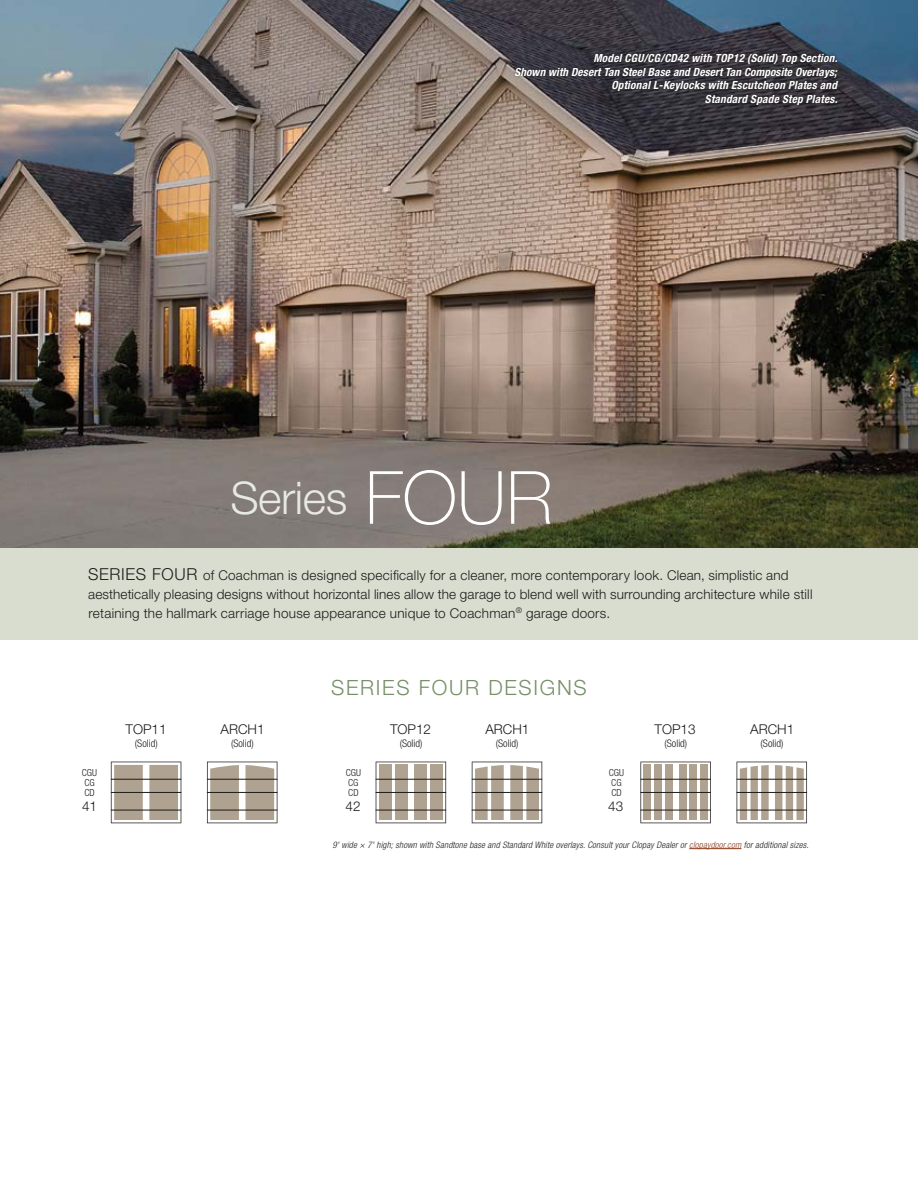
<style>
.page{position:relative;width:918px;height:1188px;background:#fff}
.page>*{position:absolute;margin:0;border:0;box-sizing:border-box;transform-origin:0 0}
.t1{font:300 45px "Helvetica Neue LT Std";letter-spacing:-.01em;color:#e7eae2}
.t2{font:300 21px "Helvetica Neue LT Std";letter-spacing:.08em;color:#769067}
.t3{font:300 13.5px/18.8px "Helvetica Neue LT Std";letter-spacing:.015em;color:#1c1b1a}
.t4{font:italic 700 condensed 11.25px/13.5px "Helvetica Neue LT Std";letter-spacing:.02em;color:#fff;text-align:right}
.t5{font:300 condensed 10.5px "Helvetica Neue LT Std";color:#1c1b1a}
.t6{font:300 condensed 9.75px/9.8px "Helvetica Neue LT Std";color:#1c1b1a}
.t7{font:italic 300 condensed 9px "Helvetica Neue LT Std";letter-spacing:.02em;color:#1c1b1a}
.s1{font-weight:100;font-size:73.5px;color:#fff}
.s2{font-size:16.5px}
.s3{color:#8b381b}
</style>
<div class="page">
<img style="left:0;top:0;width:918px;height:548px">
<div style="left:0;top:548px;width:918px;height:92px;background:#d8ddd0"></div>
<svg style="left:640px;top:762px;width:71px;height:61px"></svg>
<div style="left:654px;top:765px;width:8px;height:55px;background:#afa291"></div>
<div style="left:644px;top:765px;width:7px;height:55px;background:#afa291"></div>
<div style="left:665px;top:765px;width:8px;height:55px;background:#afa291"></div>
<div style="left:690px;top:765px;width:7px;height:55px;background:#afa291"></div>
<div style="left:700px;top:765px;width:8px;height:55px;background:#afa291"></div>
<div style="left:679px;top:765px;width:7px;height:55px;background:#afa291"></div>
<hr style="left:640px;top:779px;width:71px;height:1px;background:#1c1c1a">
<hr style="left:640px;top:792px;width:71px;height:1px;background:#1c1c1a">
<hr style="left:640px;top:810px;width:71px;height:1px;background:#1c1c1a">
<svg style="left:737px;top:762px;width:70px;height:61px"></svg>
<hr style="left:737px;top:779px;width:70px;height:1px;background:#1c1c1a">
<hr style="left:737px;top:792px;width:70px;height:1px;background:#1c1c1a">
<hr style="left:737px;top:810px;width:70px;height:1px;background:#1c1c1a">
<hr style="left:689px;top:848px;width:52px;height:1px;background:#8b381b">
<svg style="left:376px;top:762px;width:70px;height:61px"></svg>
<div style="left:379px;top:765px;width:13px;height:55px;background:#afa291"></div>
<div style="left:414px;top:765px;width:13px;height:55px;background:#afa291"></div>
<div style="left:395px;top:765px;width:13px;height:55px;background:#afa291"></div>
<div style="left:430px;top:765px;width:13px;height:55px;background:#afa291"></div>
<hr style="left:376px;top:779px;width:70px;height:1px;background:#1c1c1a">
<hr style="left:376px;top:792px;width:70px;height:1px;background:#1c1c1a">
<hr style="left:376px;top:810px;width:70px;height:1px;background:#1c1c1a">
<svg style="left:472px;top:762px;width:70px;height:61px"></svg>
<hr style="left:472px;top:779px;width:70px;height:1px;background:#1c1c1a">
<hr style="left:472px;top:792px;width:70px;height:1px;background:#1c1c1a">
<hr style="left:472px;top:810px;width:70px;height:1px;background:#1c1c1a">
<svg style="left:111px;top:762px;width:70px;height:61px"></svg>
<div style="left:149px;top:765px;width:29px;height:55px;background:#afa291"></div>
<div style="left:114px;top:765px;width:29px;height:55px;background:#afa291"></div>
<hr style="left:111px;top:779px;width:70px;height:1px;background:#1c1c1a">
<hr style="left:111px;top:792px;width:70px;height:1px;background:#1c1c1a">
<hr style="left:111px;top:810px;width:70px;height:1px;background:#1c1c1a">
<svg style="left:207px;top:762px;width:70px;height:61px"></svg>
<hr style="left:207px;top:779px;width:70px;height:1px;background:#1c1c1a">
<hr style="left:207px;top:792px;width:70px;height:1px;background:#1c1c1a">
<hr style="left:207px;top:810px;width:70px;height:1px;background:#1c1c1a">
<div style="left:513px;top:51px;width:328px;height:57px;background:#1c1b1a;opacity:.75"></div>
<p class="t4" style="left:514px;top:51px;width:324px">Model CGU/CG/CD42 with TOP12 (Solid) Top Section.<br>Shown with Desert Tan Steel Base and Desert Tan Composite Overlays; Optional L-Keylocks with Escutcheon Plates and<br>Standard Spade Step Plates.</p>
<h1 class="t1" style="left:230px;top:470px;width:324px">Series <span class="s1">FOUR</span></h1>
<p class="t3" style="left:88px;top:566px;width:726px"><span class="s2">SERIES FOUR</span> of Coachman is designed specifically for a cleaner, more contemporary look. Clean, simplistic and aesthetically pleasing designs without horizontal lines allow the garage to blend well with surrounding architecture while still retaining the hallmark carriage house appearance unique to Coachman<sup>®</sup> garage doors.</p>
<p class="t6" style="left:82px;top:768px;width:17px">CGU<br>CG<br>CD</p>
<p class="t3" style="left:82px;top:796px;width:17px">41</p>
<p class="t3" style="left:126px;top:719px;width:43px">TOP11</p>
<p class="t5" style="left:135px;top:738px;width:24px">(Solid)</p>
<p class="t3" style="left:221px;top:719px;width:46px">ARCH1</p>
<p class="t5" style="left:231px;top:738px;width:24px">(Solid)</p>
<h2 class="t2" style="left:331px;top:675px;width:257px">SERIES FOUR DESIGNS</h2>
<p class="t3" style="left:390px;top:719px;width:43px">TOP12</p>
<p class="t5" style="left:400px;top:738px;width:24px">(Solid)</p>
<p class="t3" style="left:485px;top:719px;width:46px">ARCH1</p>
<p class="t5" style="left:496px;top:738px;width:24px">(Solid)</p>
<p class="t3" style="left:655px;top:719px;width:43px">TOP13</p>
<p class="t5" style="left:665px;top:738px;width:24px">(Solid)</p>
<p class="t3" style="left:750px;top:719px;width:46px">ARCH1</p>
<p class="t5" style="left:761px;top:738px;width:24px">(Solid)</p>
<p class="t6" style="left:346px;top:768px;width:17px">CGU<br>CG<br>CD</p>
<p class="t3" style="left:345px;top:796px;width:17px">42</p>
<p class="t6" style="left:609px;top:768px;width:17px">CGU<br>CG<br>CD</p>
<p class="t3" style="left:608px;top:796px;width:17px">43</p>
<p class="t7" style="left:332px;top:839px;width:478px">9' wide × 7' high; shown with Sandtone base and Standard White overlays. Consult your Clopay Dealer or <span class="s3">clopaydoor.com</span> for additional sizes.</p>
</div>
